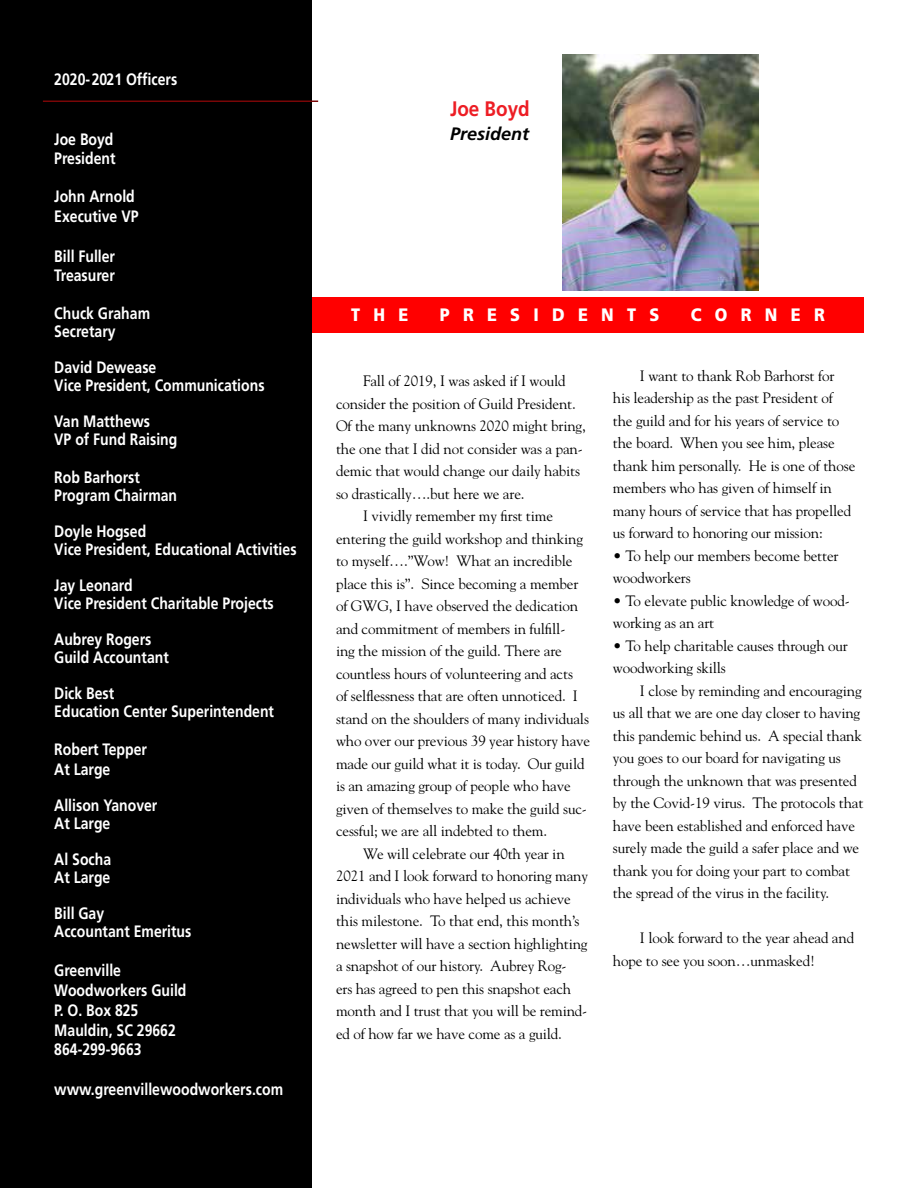
<style>
.page{position:relative;width:918px;height:1188px;background:#fff}
.page>*{position:absolute;margin:0;border:0;box-sizing:border-box;transform-origin:0 0}
.t1{font:700 21px "Frutiger LT Std";color:#ed1d24;scale:.9 1}
.t2{font:900 18px "Frutiger LT Std";letter-spacing:.82em;color:#fff;scale:.9 1}
.t3{font:italic 700 18px "Frutiger LT Std";color:#000}
.t4{font:700 16.5px/18px "Frutiger LT Std";color:#fff;scale:.85 1}
.t5{font:15px/22.5px "Goudy Std";letter-spacing:-.01em;color:#000}
</style>
<div class="page">
<img style="left:563px;top:54px;width:195px;height:236px">
<div style="left:312px;top:297px;width:552px;height:36px;background:#f00"></div>
<div style="left:0;top:0;width:312px;height:1188px;background:#000"></div>
<hr style="left:43px;top:100px;width:275px;height:2px;background:#790607">
<p class="t4" style="left:54px;top:70px;width:146px">2020- 2021 Officers</p>
<p class="t4" style="left:54px;top:129px;width:74px;line-height:19.8px">Joe Boyd<br>President</p>
<p class="t4" style="left:54px;top:187px;width:101px;line-height:19.8px">John Arnold<br>Executive VP</p>
<p class="t4" style="left:54px;top:246px;width:73px;line-height:19.8px">Bill Fuller<br>Treasurer</p>
<p class="t4" style="left:54px;top:304px;width:114px">Chuck Graham<br>Secretary</p>
<p class="t4" style="left:54px;top:358px;width:249px">David Dewease<br>Vice President, Communications</p>
<p class="t4" style="left:54px;top:412px;width:146px">Van Matthews<br>VP of Fund Raising</p>
<p class="t4" style="left:54px;top:468px;width:146px">Rob Barhorst<br>Program Chairman</p>
<p class="t4" style="left:54px;top:522px;width:287px">Doyle Hogsed<br>Vice President, Educational Activities</p>
<p class="t4" style="left:54px;top:576px;width:260px">Jay Leonard<br>Vice President Charitable Projects</p>
<p class="t4" style="left:54px;top:630px;width:136px">Aubrey Rogers<br>Guild Accountant</p>
<p class="t4" style="left:54px;top:684px;width:260px">Dick Best<br>Education Center Superintendent</p>
<p class="t4" style="left:54px;top:739px;width:111px;line-height:19.8px">Robert Tepper<br>At Large</p>
<p class="t4" style="left:54px;top:796px;width:123px">Allison Yanover<br>At Large</p>
<p class="t4" style="left:54px;top:850px;width:68px">Al Socha<br>At Large</p>
<p class="t4" style="left:54px;top:904px;width:163px">Bill Gay<br>Accountant Emeritus</p>
<p class="t4" style="left:54px;top:961px;width:157px;line-height:19.8px">Greenville<br>Woodworkers Guild<br>P. O. Box 825<br>Mauldin, SC 29662<br>864-299-9663</p>
<p class="t4" style="left:54px;top:1080px;width:271px">www.greenvillewoodworkers.com</p>
<h1 class="t1" style="left:450px;top:97px;width:90px">Joe Boyd</h1>
<p class="t3" style="left:450px;top:123px;width:81px">President</p>
<p class="t2" style="left:351px;top:304px;width:65px">THE</p>
<p class="t2" style="left:440px;top:304px;width:245px">PRESIDENTS</p>
<p class="t2" style="left:691px;top:304px;width:150px">CORNER</p>
<p class="t5" style="left:363px;top:369px;width:204px">Fall of 2019, I was asked if I would</p>
<p class="t5" style="left:336px;top:392px;width:241px">consider the position of Guild President.</p>
<p class="t5" style="left:336px;top:414px;width:251px">Of the many unknowns 2020 might bring,</p>
<p class="t5" style="left:336px;top:437px;width:248px">the one that I did not consider was a pan-</p>
<p class="t5" style="left:336px;top:459px;width:246px">demic that would change our daily habits</p>
<p class="t5" style="left:336px;top:482px;width:190px">so drastically….but here we are.</p>
<p class="t5" style="left:363px;top:504px;width:192px">I vividly remember my first time</p>
<p class="t5" style="left:336px;top:527px;width:249px">entering the guild workshop and thinking</p>
<p class="t5" style="left:336px;top:549px;width:238px">to myself….”Wow! What an incredible</p>
<p class="t5" style="left:336px;top:572px;width:244px">place this is”. Since becoming a member</p>
<p class="t5" style="left:336px;top:594px;width:244px">of GWG, I have observed the dedication</p>
<p class="t5" style="left:336px;top:617px;width:231px">and commitment of members in fulfill-</p>
<p class="t5" style="left:336px;top:639px;width:227px">ing the mission of the guild. There are</p>
<p class="t5" style="left:336px;top:662px;width:239px">countless hours of volunteering and acts</p>
<p class="t5" style="left:336px;top:684px;width:243px">of selflessness that are often unnoticed. I</p>
<p class="t5" style="left:336px;top:707px;width:255px">stand on the shoulders of many individuals</p>
<p class="t5" style="left:336px;top:729px;width:256px">who over our previous 39 year history have</p>
<p class="t5" style="left:336px;top:752px;width:250px">made our guild what it is today. Our guild</p>
<p class="t5" style="left:336px;top:774px;width:236px">is an amazing group of people who have</p>
<p class="t5" style="left:336px;top:797px;width:252px">given of themselves to make the guild suc-</p>
<p class="t5" style="left:336px;top:819px;width:213px">cessful; we are all indebted to them.</p>
<p class="t5" style="left:363px;top:842px;width:203px">We will celebrate our 40th year in</p>
<p class="t5" style="left:336px;top:864px;width:254px">2021 and I look forward to honoring many</p>
<p class="t5" style="left:336px;top:887px;width:236px">individuals who have helped us achieve</p>
<p class="t5" style="left:336px;top:909px;width:245px">this milestone. To that end, this month’s</p>
<p class="t5" style="left:336px;top:932px;width:253px">newsletter will have a section highlighting</p>
<p class="t5" style="left:336px;top:954px;width:232px">a snapshot of our history. Aubrey Rog-</p>
<p class="t5" style="left:336px;top:977px;width:237px">ers has agreed to pen this snapshot each</p>
<p class="t5" style="left:336px;top:999px;width:253px">month and I trust that you will be remind-</p>
<p class="t5" style="left:336px;top:1022px;width:228px">ed of how far we have come as a guild.</p>
<p class="t5" style="left:613px;top:364px;width:244px;text-indent:27px">I want to thank Rob Barhorst for<br>his leadership as the past President of the guild and for his years of service to the board. When you see him, please thank him personally. He is one of those members who has given of himself in many hours of service that has propelled us forward to honoring our mission:</p>
<p class="t5" style="left:613px;top:544px;width:227px">• To help our members become better woodworkers</p>
<p class="t5" style="left:613px;top:589px;width:238px">• To elevate public knowledge of wood&shy;working as an art</p>
<p class="t5" style="left:613px;top:634px;width:237px">• To help charitable causes through our woodworking skills</p>
<p class="t5" style="left:613px;top:679px;width:252px;text-indent:27px">I close by reminding and encouraging us all that we are one day closer to having this pandemic behind us. A special thank you goes to our board for navigating us through the unknown that was presented by the Covid-19 virus. The protocols that have been established and enforced have surely made the guild a safer place and we thank you for doing your part to combat the spread of the virus in the facility.</p>
<p class="t5" style="left:613px;top:927px;width:243px;text-indent:27px">I look forward to the year ahead and hope to see you soon…unmasked!</p>
</div>
